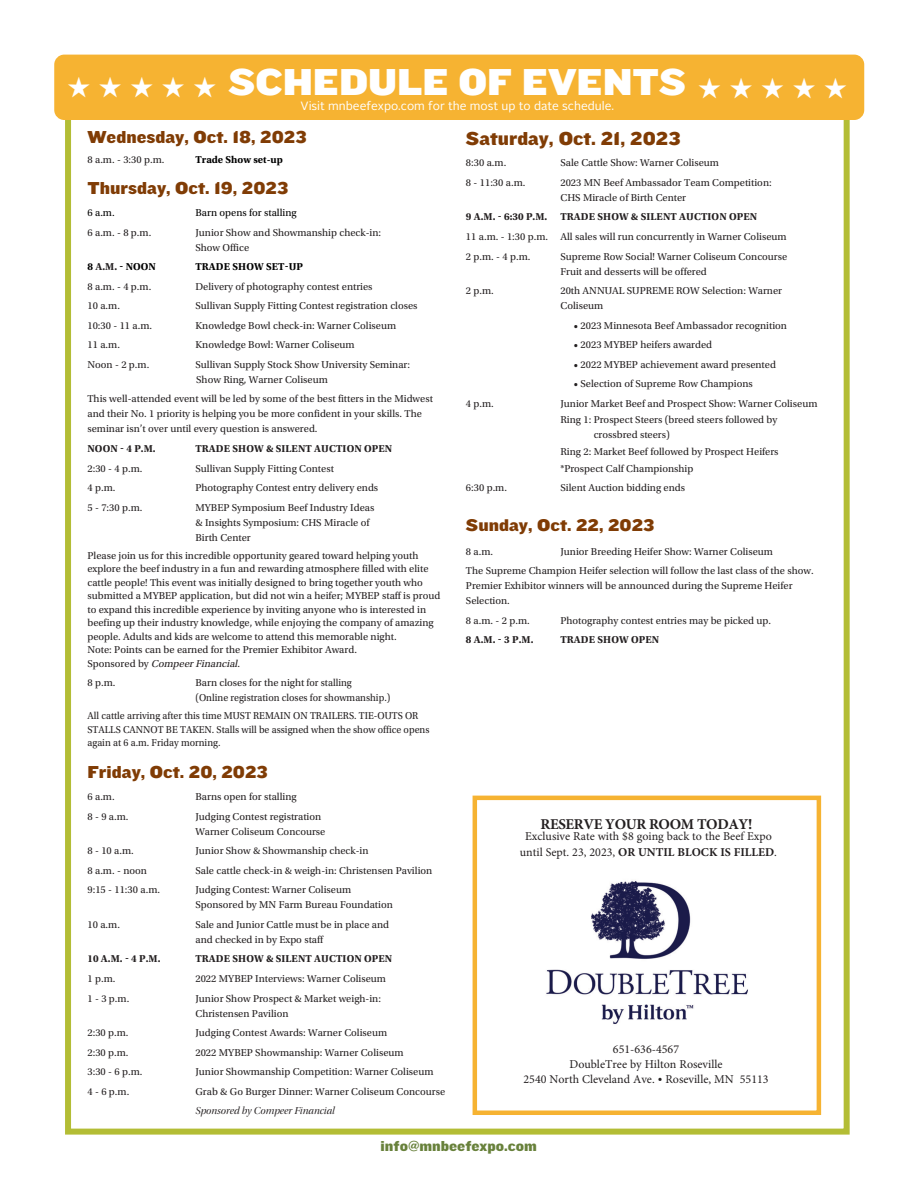
<style>
.page{position:relative;width:918px;height:1188px;background:#fff}
.page>*{position:absolute;margin:0;border:0;box-sizing:border-box;transform-origin:0 0}
.t1{font:39px "Knockout 72 Full Cruiserwt";color:#fff}
.t2{font:28.8px "Zapf Dingbats ITC";color:#fff}
.t3{font:19.5px "Knockout 72 Full Cruiserwt";color:#803c05}
.t4{font:18px "Knockout 72 Full Cruiserwt";color:#803c05}
.t5{font:17.7px "Knockout 72 Full Cruiserwt";color:#803c05}
.t6{font:700 15px "Minion Pro";letter-spacing:-.025em;color:#231f20}
.t7{font:15px "Knockout 72 Full Cruiserwt";color:#68813b}
.t8{font:12px/15px "Minion Pro";color:#231f20;text-align:center}
.t9{font:12px "Alright Sans";color:#fff}
.t10{font:10.5px/15px "Utopia Std";color:#231f20}
.t11{font:10.5px/13.5px "Utopia Std";color:#231f20;scale:.95 1}
.t12{font:700 10.5px "Utopia Std";letter-spacing:.01em;color:#231f20}
.t13{font:700 10.5px "Utopia Std";letter-spacing:.01em;color:#000}
.t14{font:10.5px "Utopia Std Disp It";color:#231f20}
.t15{font:10.5px "Utopia Std";color:#000}
.s1{color:#231f20}
.s2{font-style:italic}
.s3{font-weight:700}
</style>
<div class="page">
<div style="left:65px;top:73px;width:785px;height:1062px;border:6px solid #b3bd35"></div>
<div style="left:54px;top:55px;width:810px;height:65px;background:#f6b332;border-radius:10px"></div>
<img style="left:546px;top:881px;width:202px;height:143px">
<div style="left:473px;top:796px;width:348px;height:319px;border:4px solid #f6b332"></div>
<h1 class="t1" style="left:229px;top:55px;width:459px">SCHEDULE OF EVENTS</h1>
<p class="t9" style="left:301px;top:98px;width:315px">Visit mnbeefexpo.com for the most up to date schedule.</p>
<h2 class="t2" style="left:67px;top:74px;width:151px">★ ★ ★ ★ ★</h2>
<h2 class="t2" style="left:698px;top:74px;width:151px">★ ★ ★ ★ ★</h2>
<h3 class="t4" style="left:87px;top:125px;width:221px">Wednesday, Oct. 18, 2023</h3>
<p class="t10" style="left:87px;top:152px;width:78px">8 a.m. - 3:30 p.m.</p>
<p class="t13" style="left:195px;top:153px;width:89px">Trade Show set-up</p>
<h3 class="t4" style="left:87px;top:176px;width:202px">Thursday, Oct. 19, 2023</h3>
<p class="t15" style="left:87px;top:207px;width:29px">6 a.m.</p>
<p class="t15" style="left:195px;top:207px;width:103px">Barn opens for stalling</p>
<p class="t10" style="left:87px;top:225px;width:65px">6 a.m. - 8 p.m.</p>
<p class="t10" style="left:195px;top:225px;width:187px">Junior Show and Showmanship check-in:<br>Show Office</p>
<p class="t13" style="left:87px;top:261px;width:70px">8 <span class="s1">A.M.</span> - NOON</p>
<p class="t13" style="left:195px;top:261px;width:109px">TRADE SHOW SET-UP</p>
<p class="t10" style="left:87px;top:279px;width:65px">8 a.m. - 4 p.m.</p>
<p class="t10" style="left:195px;top:279px;width:179px">Delivery of photography contest entries</p>
<p class="t10" style="left:87px;top:299px;width:34px">10 a.m.</p>
<p class="t10" style="left:195px;top:299px;width:224px">Sullivan Supply Fitting Contest registration closes</p>
<p class="t10" style="left:87px;top:318px;width:66px">10:30 - 11 a.m.</p>
<p class="t10" style="left:195px;top:318px;width:202px">Knowledge Bowl check-in: Warner Coliseum</p>
<p class="t10" style="left:87px;top:338px;width:34px">11 a.m.</p>
<p class="t10" style="left:195px;top:338px;width:161px">Knowledge Bowl: Warner Coliseum</p>
<p class="t10" style="left:87px;top:357px;width:63px">Noon - 2 p.m.</p>
<p class="t10" style="left:195px;top:357px;width:216px">Sullivan Supply Stock Show University Seminar:<br>Show Ring, Warner Coliseum</p>
<p class="t10" style="left:87px;top:392px;width:347px">This well-attended event will be led by some of the best fitters in the Midwest and their No. 1 priority is helping you be more confident in your skills. The seminar isn’t over until every question is answered.</p>
<p class="t12" style="left:88px;top:442px;width:70px">NOON - 4 P.M.</p>
<p class="t12" style="left:195px;top:442px;width:198px">TRADE SHOW &amp; SILENT AUCTION OPEN</p>
<p class="t10" style="left:87px;top:461px;width:56px">2:30 - 4 p.m.</p>
<p class="t10" style="left:195px;top:461px;width:140px">Sullivan Supply Fitting Contest</p>
<p class="t10" style="left:87px;top:480px;width:29px">4 p.m.</p>
<p class="t10" style="left:195px;top:480px;width:184px">Photography Contest entry delivery ends</p>
<p class="t10" style="left:87px;top:500px;width:56px">5 - 7:30 p.m.</p>
<p class="t10" style="left:195px;top:500px;width:180px">MYBEP Symposium Beef Industry Ideas &amp; Insights Symposium: CHS Miracle of<br>Birth Center</p>
<p class="t10" style="left:87px;top:549px;width:354px;line-height:13.5px">Please join us for this incredible opportunity geared toward helping youth explore the beef industry in a fun and rewarding atmosphere filled with elite cattle people! This event was initially designed to bring together youth who submitted a MYBEP application, but did not win a heifer; MYBEP staff is proud to expand this incredible experience by inviting anyone who is interested in beefing up their industry knowledge, while enjoying the company of amazing people. Adults and kids are welcome to attend this memorable night.<br>Note: Points can be earned for the Premier Exhibitor Award.<br>S p o n s o r e d b y <span class="s2">CompeerFinancial</span>.</p>
<p class="t10" style="left:87px;top:675px;width:29px">8 p.m.</p>
<p class="t10" style="left:195px;top:675px;width:196px">Barn closes for the night for stalling<br>(Online registration closes for showmanship.)</p>
<p class="t11" style="left:87px;top:709px;width:362px">All cattle arriving after this time MUST REMAIN ON TRAILERS. TIE-OUTS OR<br>STALLS CANNOT BE TAKEN. Stalls will be assigned when the show office opens again at 6 a.m. Friday morning.</p>
<h3 class="t4" style="left:87px;top:760px;width:182px">Friday, Oct. 20, 2023</h3>
<p class="t10" style="left:87px;top:790px;width:29px">6 a.m.</p>
<p class="t10" style="left:195px;top:790px;width:103px">Barns open for stalling</p>
<p class="t10" style="left:87px;top:809px;width:43px">8 - 9 a.m.</p>
<p class="t10" style="left:195px;top:809px;width:131px">Judging Contest registration<br>Warner Coliseum Concourse</p>
<p class="t10" style="left:87px;top:844px;width:48px">8 - 10 a.m.</p>
<p class="t10" style="left:195px;top:844px;width:175px">Junior Show &amp; Showmanship check-in</p>
<p class="t10" style="left:87px;top:863px;width:61px">8 a.m. - noon</p>
<p class="t10" style="left:195px;top:863px;width:238px">Sale cattle check-in &amp; weigh-in: Christensen Pavilion</p>
<p class="t10" style="left:87px;top:883px;width:74px">9:15 - 11:30 a.m.</p>
<p class="t10" style="left:195px;top:883px;width:199px">Judging Contest: Warner Coliseum<br>Sponsored by MN Farm Bureau Foundation</p>
<p class="t10" style="left:87px;top:917px;width:34px">10 a.m.</p>
<p class="t10" style="left:195px;top:917px;width:195px">Sale and Junior Cattle must be in place and and checked in by Expo staff</p>
<p class="t12" style="left:87px;top:953px;width:75px">10 A.M. - 4 P.M.</p>
<p class="t12" style="left:195px;top:953px;width:198px">TRADE SHOW &amp; SILENT AUCTION OPEN</p>
<p class="t10" style="left:87px;top:971px;width:29px">1 p.m.</p>
<p class="t10" style="left:195px;top:971px;width:192px">2022 MYBEP Interviews: Warner Coliseum</p>
<p class="t10" style="left:87px;top:991px;width:43px">1 - 3 p.m.</p>
<p class="t10" style="left:195px;top:991px;width:187px">Junior Show Prospect &amp; Market weigh-in:<br>Christensen Pavilion</p>
<p class="t10" style="left:87px;top:1025px;width:43px">2:30 p.m.</p>
<p class="t10" style="left:195px;top:1025px;width:193px">Judging Contest Awards: Warner Coliseum</p>
<p class="t10" style="left:87px;top:1045px;width:43px">2:30 p.m.</p>
<p class="t10" style="left:195px;top:1045px;width:210px">2022 MYBEP Showmanship: Warner Coliseum</p>
<p class="t10" style="left:87px;top:1064px;width:56px">3:30 - 6 p.m.</p>
<p class="t10" style="left:195px;top:1064px;width:240px">Junior Showmanship Competition: Warner Coliseum</p>
<p class="t10" style="left:87px;top:1084px;width:43px">4 - 6 p.m.</p>
<p class="t10" style="left:195px;top:1084px;width:251px">Grab &amp; Go Burger Dinner: Warner Coliseum Concourse</p>
<p class="t14" style="left:195px;top:1105px;width:141px">Sponsored by Compeer Financial</p>
<h3 class="t3" style="left:466px;top:125px;width:216px">Saturday, Oct. 21, 2023</h3>
<p class="t10" style="left:466px;top:156px;width:42px">8:30 a.m.</p>
<p class="t10" style="left:560px;top:156px;width:160px">Sale Cattle Show: Warner Coliseum</p>
<p class="t10" style="left:466px;top:175px;width:61px">8 - 11:30 a.m.</p>
<p class="t10" style="left:560px;top:175px;width:213px">2023 MN Beef Ambassador Team Competition:<br>CHS Miracle of Birth Center</p>
<p class="t12" style="left:466px;top:211px;width:293px">9 A.M. - 6:30 P.M. TRADE SHOW &amp; SILENT AUCTION OPEN</p>
<p class="t10" style="left:466px;top:227px;width:322px;line-height:19.5px">11 a.m. - 1:30 p.m. All sales will run concurrently in Warner Coliseum<br>2 p.m. - 4 p.m.</p>
<p class="t10" style="left:560px;top:249px;width:228px">Supreme Row Social! Warner Coliseum Concourse<br>Fruit and desserts will be offered</p>
<p class="t10" style="left:466px;top:283px;width:29px">2 p.m.</p>
<p class="t10" style="left:560px;top:283px;width:223px">20th ANNUAL SUPREME ROW Selection: Warner<br>Coliseum</p>
<p class="t10" style="left:574px;top:318px;width:215px">• 2023 Minnesota Beef Ambassador recognition</p>
<p class="t10" style="left:574px;top:337px;width:140px">• 2023 MYBEP heifers awarded</p>
<p class="t10" style="left:574px;top:357px;width:204px">• 2022 MYBEP achievement award presented</p>
<p class="t10" style="left:574px;top:377px;width:180px">• Selection of Supreme Row Champions</p>
<p class="t10" style="left:466px;top:396px;width:29px">4 p.m.</p>
<p class="t10" style="left:560px;top:395px;width:259px;line-height:16.6px">Junior Market Beef and Prospect Show: Warner Coliseum<br>Ring 1: Prospect Steers (breed steers followed by</p>
<p class="t10" style="left:560px;top:427px;width:220px;line-height:16.6px;text-indent:33px">crossbred steers)<br>Ring 2: Market Beef followed by Prospect Heifers *Prospect Calf Championship</p>
<p class="t10" style="left:466px;top:480px;width:43px">6:30 p.m.</p>
<p class="t10" style="left:560px;top:480px;width:126px">Silent Auction bidding ends</p>
<h3 class="t5" style="left:466px;top:513px;width:190px">Sunday, Oct. 22, 2023</h3>
<p class="t10" style="left:466px;top:544px;width:29px">8 a.m.</p>
<p class="t10" style="left:466px;top:542px;width:349px;line-height:19.5px;text-indent:94px">Junior Breeding Heifer Show: Warner Coliseum<br>The Supreme Champion Heifer selection will follow the last class of the show.</p>
<p class="t10" style="left:466px;top:579px;width:328px">Premier Exhibitor winners will be announced during the Supreme Heifer<br>Selection.</p>
<p class="t10" style="left:466px;top:613px;width:65px">8 a.m. - 2 p.m.</p>
<p class="t10" style="left:560px;top:613px;width:212px">Photography contest entries may be picked up.</p>
<p class="t12" style="left:466px;top:634px;width:69px">8 A.M. - 3 P.M.</p>
<p class="t12" style="left:560px;top:634px;width:100px">TRADE SHOW OPEN</p>
<h3 class="t6" style="left:541px;top:814px;width:213px">RESERVE YOUR ROOM TODAY!</h3>
<p class="t8" style="left:520px;top:828px;width:259px;line-height:16.5px">Exclusive Rate with $8 going back to the Beef Expo until Sept. 23, 2023, <span class="s3">OR UNTIL BLOCK IS FILLED</span>.</p>
<p class="t8" style="left:524px;top:1042px;width:247px">651-636-4567<br>DoubleTree by Hilton Roseville<br>2540 North Cleveland Ave. • Roseville, MN 55113</p>
<h3 class="t7" style="left:381px;top:1136px;width:158px">info@mnbeefexpo.com</h3>
</div>
